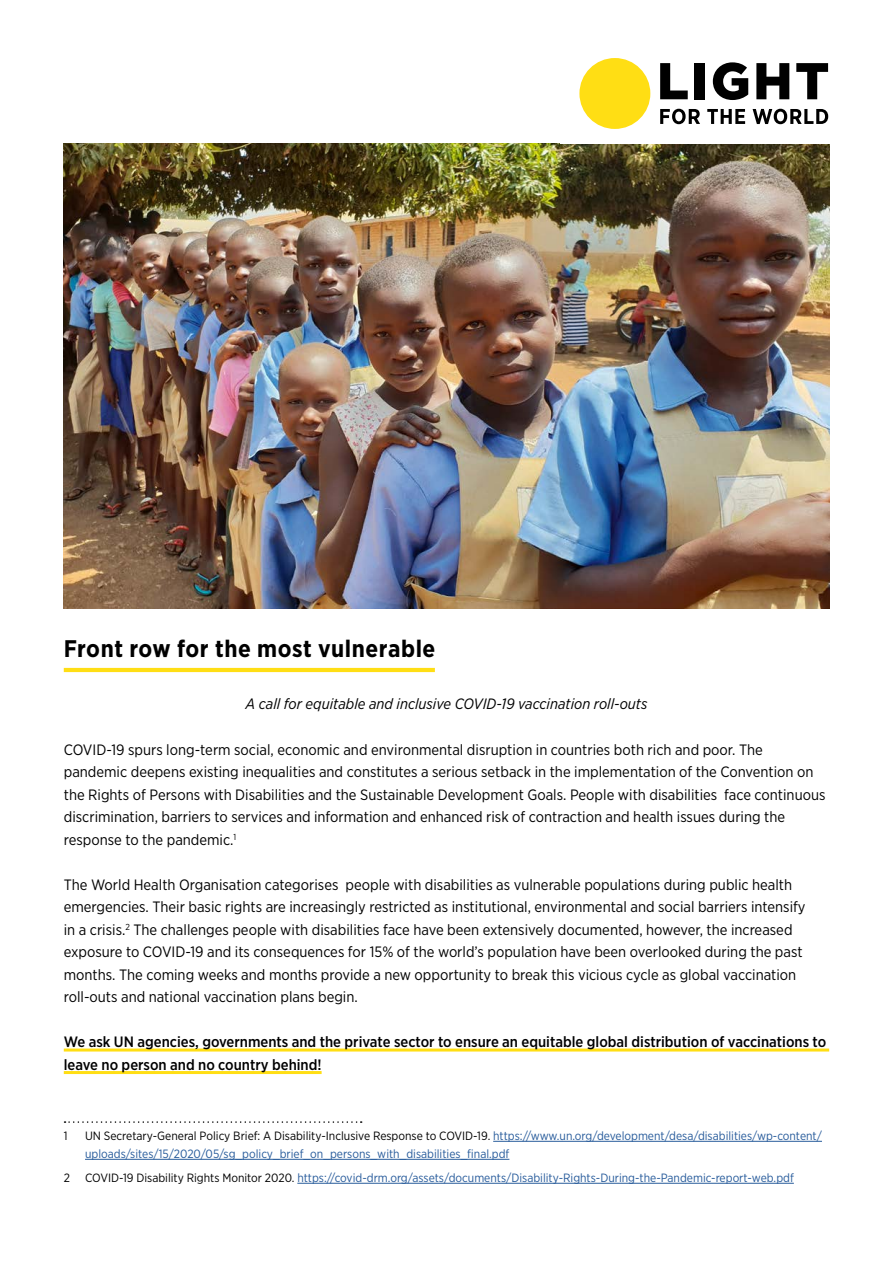
<style>
.page{position:relative;width:893px;height:1263px;background:#fff}
.page>*{position:absolute;margin:0;border:0;box-sizing:border-box;transform-origin:0 0}
.h1_issue_brief{font:700 24px "Gotham Narrow";letter-spacing:.02em;color:#000}
.p_text{font:15px/22.5px "Gotham Narrow";color:#000}
.p_text-2{font:500 15px/22.5px "Gotham Narrow";color:#000}
.p_text-3{font:italic 15px "Gotham Narrow";color:#000}
.p_footnote{font:12px/18px "Gotham Narrow";color:#275b9b}
.p_footnote-2{font:12px "Gotham Narrow";color:#000}
.s1{color:#000}
</style>
<div class="page">
<img style="left:64px;top:144px;width:765px;height:465px">
<hr style="left:64px;top:668px;width:371px;height:4px;background:#ffde14">
<hr style="left:64px;top:1048px;width:765px;height:3px;background:#ffde14">
<hr style="left:64px;top:1071px;width:258px;height:3px;background:#ffde14">
<svg style="left:65px;top:1121px;width:297px;height:2px"></svg>
<hr style="left:493px;top:1141px;width:329px;height:1px;background:#275b9b">
<hr style="left:85px;top:1159px;width:424px;height:1px;background:#275b9b">
<hr style="left:297px;top:1183px;width:497px;height:1px;background:#275b9b">
<div style="left:579px;top:58px;width:71px;height:71px;background:#ffde14;border-radius:50%"></div>
<svg style="left:660px;top:63px;width:28px;height:36px"></svg>
<div style="left:695px;top:63px;width:10px;height:36px;background:#000"></div>
<svg style="left:713px;top:62px;width:35px;height:38px"></svg>
<svg style="left:756px;top:63px;width:33px;height:36px"></svg>
<svg style="left:796px;top:63px;width:32px;height:36px"></svg>
<svg style="left:660px;top:109px;width:40px;height:15px"></svg>
<svg style="left:707px;top:109px;width:38px;height:15px"></svg>
<svg style="left:753px;top:109px;width:75px;height:15px"></svg>
<h1 class="h1_issue_brief" style="left:64px;top:633px;width:373px">Front row for the most vulnerable</h1>
<p class="p_text-3" style="left:246px;top:695px;width:403px">A call for equitable and inclusive COVID-19 vaccination roll-outs</p>
<p class="p_text" style="left:64px;top:738px;width:763px">COVID-19 spurs long-term social, economic and environmental disruption in countries both rich and poor. The pandemic deepens existing inequalities and constitutes a serious setback in the implementation of the Convention on the Rights of Persons with Disabilities and the Sustainable Development Goals. People with disabilities face continuous discrimination, barriers to services and information and enhanced risk of contraction and health issues during the response to the pandemic.<sup>1</sup></p>
<p class="p_text" style="left:64px;top:873px;width:743px">The World Health Organisation categorises people with disabilities as vulnerable populations during public health emergencies. Their basic rights are increasingly restricted as institutional, environmental and social barriers intensify in a crisis.<sup>2</sup> The challenges people with disabilities face have been extensively documented, however, the increased exposure to COVID-19 and its consequences for 15% of the world’s population have been overlooked during the past months. The coming weeks and months provide a new opportunity to break this vicious cycle as global vaccination roll-outs and national vaccination plans begin.</p>
<p class="p_text-2" style="left:64px;top:1030px;width:764px">We ask UN agencies, governments and the private sector to ensure an equitable global distribution of vaccinations to leave no person and no country behind!</p>
<p class="p_footnote-2" style="left:64px;top:1128px;width:5px">1</p>
<p class="p_footnote" style="left:85px;top:1126px;width:738px"><span class="s1">UN Secretary-General Policy Brief: A Disability-Inclusive Response to COVID-19.</span> https://www.un.org/development/desa/disabilities/wp-content/ uploads/sites/15/2020/05/sg_policy_brief_on_persons_with_disabilities_final.pdf</p>
<p class="p_footnote-2" style="left:64px;top:1170px;width:8px">2</p>
<p class="p_footnote" style="left:85px;top:1168px;width:710px"><span class="s1">COVID-19 Disability Rights Monitor 2020.</span> https://covid-drm.org/assets/documents/Disability-Rights-During-the-Pandemic-report-web.pdf</p>
</div>
